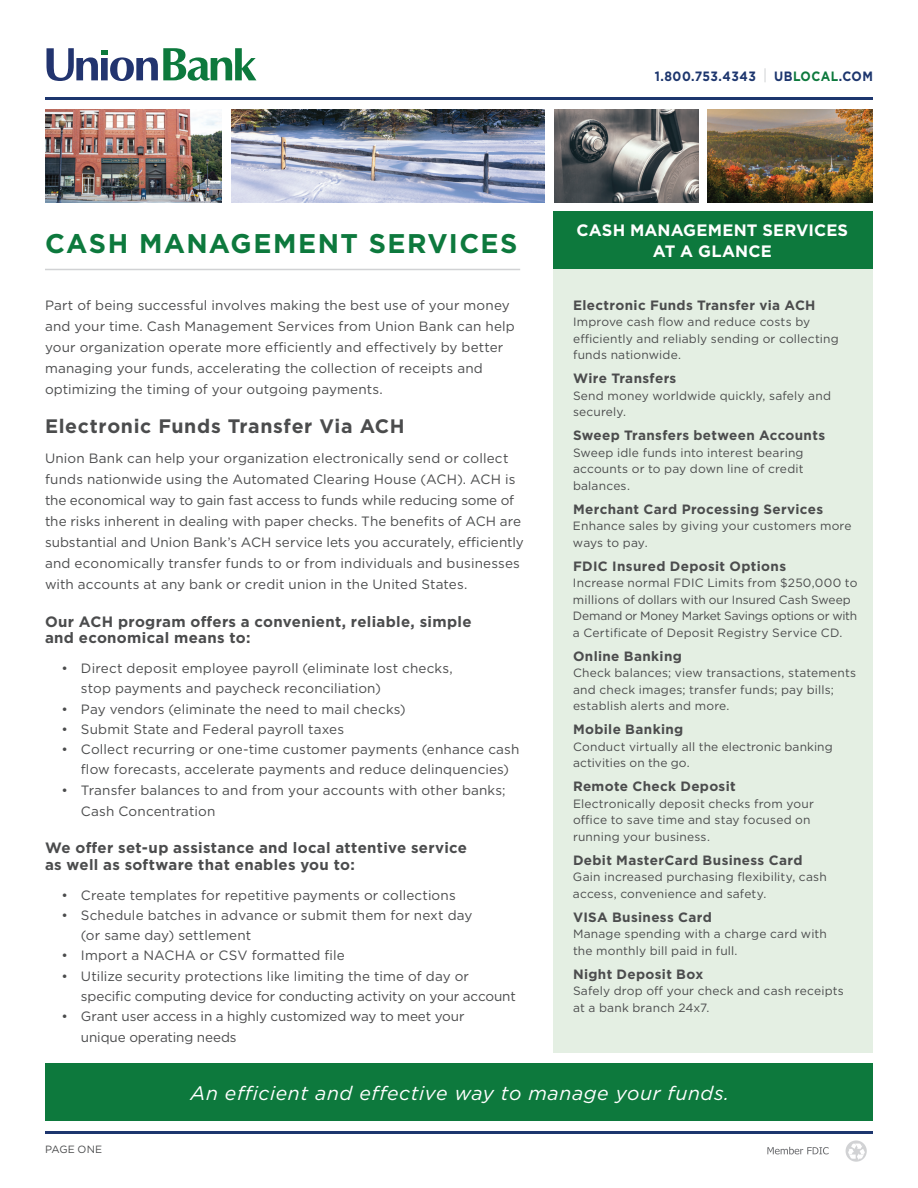
<style>
.page{position:relative;width:918px;height:1188px;background:#fff}
.page>*{position:absolute;margin:0;border:0;box-sizing:border-box;transform-origin:0 0}
.t1{font:700 27px "Gotham";letter-spacing:.05em;color:#0d793d}
.t2{font:italic 19.5px "Gotham";letter-spacing:.03em;color:#fff}
.t3{font:700 19.5px "Gotham";letter-spacing:.03em;color:#4b4c4d}
.t4{font:700 16.5px/21px "Gotham";letter-spacing:.005em;color:#fff;text-align:center}
.t5{font:700 15px/16.5px "Gotham";letter-spacing:.02em;color:#4b4c4d}
.t6{font:13.5px/21px "Gotham";letter-spacing:.01em;color:#4b4c4d}
.t7{font:700 13.5px "Gotham";letter-spacing:.025em;color:#4b4c4d}
.t8{font:13.5px/21px "Gotham";letter-spacing:-.01em;color:#4b4c4d}
.t9{font:700 13.5px "Gotham";letter-spacing:.04em;color:#1d366e;scale:.9 1}
.t10{font:12px/16.5px "Gotham";letter-spacing:.015em;color:#4b4c4d}
.t11{font:10.5px "Gotham";letter-spacing:.01em;color:#4b4c4d}
.s1{color:#0d793d}
</style>
<div class="page">
<div style="left:554px;top:269px;width:319px;height:784px;background:#e4efe3"></div>
<div style="left:554px;top:212px;width:319px;height:57px;background:#0d793d"></div>
<img style="left:231px;top:110px;width:313px;height:92px">
<img style="left:554px;top:110px;width:144px;height:92px">
<img style="left:708px;top:110px;width:165px;height:92px">
<hr style="left:45px;top:98px;width:828px;height:2px;background:#1d366e">
<svg style="left:765px;top:68px;width:1px;height:14px"></svg>
<div style="left:45px;top:1063px;width:828px;height:58px;background:#0d793d"></div>
<svg style="left:767px;top:1147px;width:62px;height:7px"></svg>
<svg style="left:846px;top:1140px;width:21px;height:22px"></svg>
<svg style="left:848px;top:1144px;width:17px;height:16px"></svg>
<hr style="left:45px;top:269px;width:475px;height:1px;background:#d1d2d4">
<hr style="left:45px;top:1131px;width:828px;height:3px;background:#1d366e">
<svg style="left:47px;top:48px;width:209px;height:33px"></svg>
<img style="left:45px;top:110px;width:176px;height:92px">
<p class="t9" style="left:655px;top:67px;width:114px">1.800.753.4343</p>
<p class="t9" style="left:774px;top:67px;width:111px">UB<span class="s1">LOCAL</span>.COM</p>
<h1 class="t1" style="left:45px;top:226px;width:474px">CASH MANAGEMENT SERVICES</h1>
<p class="t6" style="left:45px;top:294px;width:471px">Part of being successful involves making the best use of your money and your time. Cash Management Services from Union Bank can help your organization operate more efficiently and effectively by better managing your funds, accelerating the collection of receipts and optimizing the timing of your outgoing payments.</p>
<h2 class="t3" style="left:45px;top:413px;width:361px">Electronic Funds Transfer Via ACH</h2>
<p class="t6" style="left:45px;top:448px;width:480px">Union Bank can help your organization electronically send or collect funds nationwide using the Automated Clearing House (ACH). ACH is the economical way to gain fast access to funds while reducing some of the risks inherent in dealing with paper checks. The benefits of ACH are substantial and Union Bank’s ACH service lets you accurately, efficiently and economically transfer funds to or from individuals and businesses with accounts at any bank or credit union in the United States.</p>
<p class="t5" style="left:45px;top:613px;width:428px">Our ACH program offers a convenient, reliable, simple and economical means to:</p>
<p class="t6" style="left:81px;top:658px;width:373px;line-height:20.2px;text-indent:-19px">• Direct deposit employee payroll (eliminate lost checks, stop payments and paycheck reconciliation)</p>
<p class="t6" style="left:61px;top:698px;width:346px">• Pay vendors (eliminate the need to mail checks)</p>
<p class="t6" style="left:61px;top:718px;width:284px">• Submit State and Federal payroll taxes</p>
<p class="t6" style="left:81px;top:739px;width:440px;line-height:20.2px;text-indent:-19px">• Collect recurring or one-time customer payments (enhance cash flow forecasts, accelerate payments and reduce delinquencies)</p>
<p class="t6" style="left:81px;top:779px;width:426px;text-indent:-19px">• Transfer balances to and from your accounts with other banks;<br>Cash Concentration</p>
<p class="t5" style="left:45px;top:840px;width:424px">We offer set-up assistance and local attentive service as well as software that enables you to:</p>
<p class="t6" style="left:61px;top:884px;width:396px">• Create templates for repetitive payments or collections</p>
<p class="t6" style="left:81px;top:905px;width:393px;line-height:20.2px;text-indent:-19px">• Schedule batches in advance or submit them for next day (or same day) settlement</p>
<p class="t6" style="left:61px;top:945px;width:285px">• Import a NACHA or CSV formatted file</p>
<p class="t6" style="left:81px;top:966px;width:436px;line-height:20.2px;text-indent:-19px">• Utilize security protections like limiting the time of day or specific computing device for conducting activity on your account</p>
<p class="t8" style="left:81px;top:1006px;width:385px;text-indent:-19px">• Grant user access in a highly customized way to meet your unique operating needs</p>
<p class="t4" style="left:576px;top:219px;width:273px">CASH MANAGEMENT SERVICES<br>AT A GLANCE</p>
<p class="t7" style="left:573px;top:296px;width:244px">Electronic Funds Transfer via ACH</p>
<p class="t10" style="left:573px;top:313px;width:267px">Improve cash flow and reduce costs by efficiently and reliably sending or collecting funds nationwide.</p>
<p class="t7" style="left:573px;top:369px;width:105px">Wire Transfers</p>
<p class="t10" style="left:573px;top:387px;width:260px">Send money worldwide quickly, safely and securely.</p>
<p class="t7" style="left:573px;top:426px;width:254px">Sweep Transfers between Accounts</p>
<p class="t10" style="left:573px;top:444px;width:232px;text-align:justify">Sweep idle funds into interest bearing accounts or to pay down line of credit balances.</p>
<p class="t7" style="left:573px;top:500px;width:252px">Merchant Card Processing Services</p>
<p class="t10" style="left:573px;top:517px;width:280px">Enhance sales by giving your customers more ways to pay.</p>
<p class="t7" style="left:573px;top:557px;width:215px">FDIC Insured Deposit Options</p>
<p class="t10" style="left:573px;top:574px;width:286px">Increase normal FDIC Limits from $250,000 to millions of dollars with our Insured Cash Sweep Demand or Money Market Savings options or with a Certificate of Deposit Registry Service CD.</p>
<p class="t7" style="left:573px;top:647px;width:110px">Online Banking</p>
<p class="t10" style="left:573px;top:664px;width:285px">Check balances; view transactions, statements and check images; transfer funds; pay bills; establish alerts and more.</p>
<p class="t7" style="left:573px;top:720px;width:112px">Mobile Banking</p>
<p class="t10" style="left:573px;top:738px;width:261px">Conduct virtually all the electronic banking activities on the go.</p>
<p class="t7" style="left:573px;top:777px;width:164px">Remote Check Deposit</p>
<p class="t10" style="left:573px;top:795px;width:243px">Electronically deposit checks from your office to save time and stay focused on running your business.</p>
<p class="t7" style="left:573px;top:851px;width:231px">Debit MasterCard Business Card</p>
<p class="t10" style="left:573px;top:868px;width:255px">Gain increased purchasing flexibility, cash access, convenience and safety.</p>
<p class="t7" style="left:573px;top:908px;width:141px">VISA Business Card</p>
<p class="t10" style="left:573px;top:925px;width:255px">Manage spending with a charge card with the monthly bill paid in full.</p>
<p class="t7" style="left:573px;top:965px;width:132px">Night Deposit Box</p>
<p class="t10" style="left:573px;top:982px;width:272px">Safely drop off your check and cash receipts at a bank branch 24x7.</p>
<p class="t11" style="left:45px;top:1143px;width:59px">PAGE ONE</p>
<h2 class="t2" style="left:191px;top:1080px;width:540px">An efficient and effective way to manage your funds.</h2>
</div>
